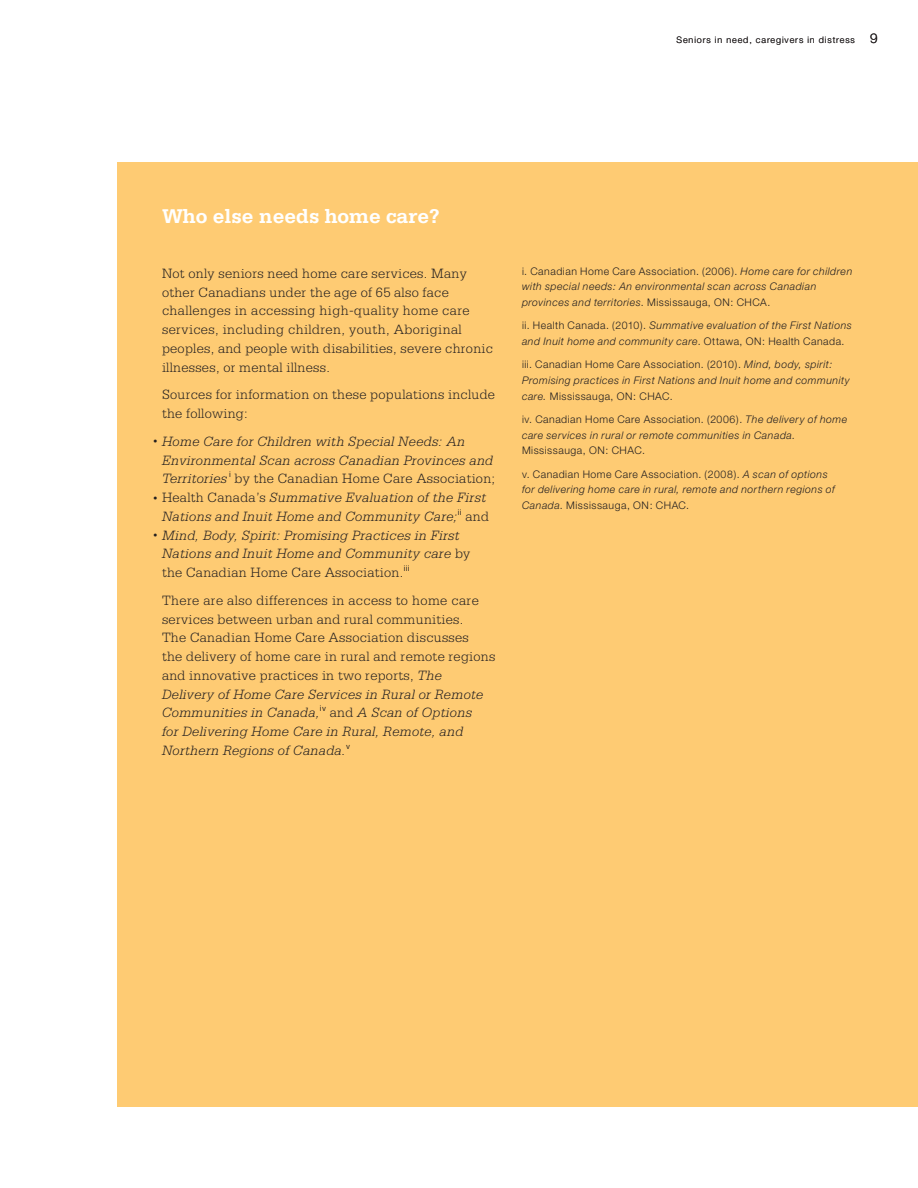
<style>
.page{position:relative;width:918px;height:1188px;background:#fff}
.page>*{position:absolute;margin:0;border:0;box-sizing:border-box;transform-origin:0 0}
.t1{font:700 21px "Serifa";color:#fff}
.t2{font:300 14.25px/18.8px "Serifa";letter-spacing:.02em;color:#231f20}
.t3{font:italic 300 14.25px/18.8px "Serifa";letter-spacing:.025em;color:#231f20}
.t4{font:italic 300 10.5px/15.8px "Helvetica Neue";letter-spacing:.05em;color:#231f20}
.t5{font:300 10.5px "Helvetica Neue";letter-spacing:.05em;color:#231f20}
.t6{font:300 9px "Helvetica Neue";letter-spacing:.1em;color:#231f20}
.s1{font-size:13.5px}
.s2{font-style:normal;font-size:9px}
.s3{font-style:normal}
.s4{font-style:italic}
</style>
<div class="page">
<div style="left:117px;top:162px;width:801px;height:945px;background:#fecb73"></div>
<p class="t6" style="left:677px;top:34px;width:202px">Seniors in need, caregivers in distress <span class="s1">9</span></p>
<h1 class="t1" style="left:162px;top:204px;width:279px">Who else needs home care?</h1>
<p class="t2" style="left:162px;top:264px;width:332px">Not only seniors need home care services. Many other Canadians under the age of 65 also face challenges in accessing high-quality home care services, including children, youth, Aboriginal peoples, and people with disabilities, severe chronic illnesses, or mental illness.</p>
<p class="t2" style="left:162px;top:385px;width:335px">Sources for information on these populations include the following:</p>
<p class="t3" style="left:162px;top:432px;width:335px;text-indent:-9px"><span class="s2">•</span> Home Care for Children with Special Needs: An<br>Environmental Scan across Canadian Provinces and<br>Territories <sup>i</sup> <span class="s3">by the Canadian Home Care Association;</span></p>
<p class="t3" style="left:153px;top:488px;width:338px;text-align:right"><span class="s2">•</span> <span class="s3">Health Canada’s</span> Summative Evaluation of the First<br>Nations and Inuit Home and Community Care;<sup>ii</sup> <span class="s3">and</span></p>
<p class="t3" style="left:162px;top:526px;width:310px;text-indent:-9px"><span class="s2">•</span> Mind, Body, Spirit: Promising Practices in First<br>Nations and Inuit Home and Community care <span class="s3">by the Canadian Home Care Association.</span><sup>iii</sup></p>
<p class="t2" style="left:162px;top:591px;width:335px">There are also differences in access to home care services between urban and rural communities.<br>The Canadian Home Care Association discusses<br>the delivery of home care in rural and remote regions and innovative practices in two reports, <span class="s4">The Delivery of Home Care Services in Rural or Remote Communities in Canada,</span><sup>iv</sup> and <span class="s4">A Scan of Options<br>for Delivering Home Care in Rural, Remote, and Northern Regions of Canada.</span><sup>v</sup></p>
<p class="t4" style="left:522px;top:263px;width:332px"><span class="s3">i. Canadian Home Care Association. (2006).</span> Home care for children with special needs: An environmental scan across Canadian provinces and territories<span class="s3">. Mississauga, ON: CHCA.</span></p>
<p class="t4" style="left:522px;top:318px;width:331px"><span class="s3">ii. Health Canada. (2010).</span> Summative evaluation of the First Nations and Inuit home and community care<span class="s3">. Ottawa, ON: Health Canada.</span></p>
<p class="t4" style="left:522px;top:357px;width:329px"><span class="s3">iii. Canadian Home Care Association. (2010).</span> Mind, body, spirit:<br>Promising practices in First Nations and Inuit home and community care. <span class="s3">Mississauga, ON: CHAC.</span></p>
<p class="t4" style="left:522px;top:411px;width:327px"><span class="s3">iv. Canadian Home Care Association. (2006).</span> The delivery of home care services in rural or remote communities in Canada.</p>
<p class="t5" style="left:522px;top:444px;width:124px">Mississauga, ON: CHAC.</p>
<p class="t4" style="left:522px;top:466px;width:314px"><span class="s3">v. Canadian Home Care Association. (2008).</span> A scan of options for delivering home care in rural, remote and northern regions of<br>Canada<span class="s3">. Mississauga, ON: CHAC.</span></p>
</div>
